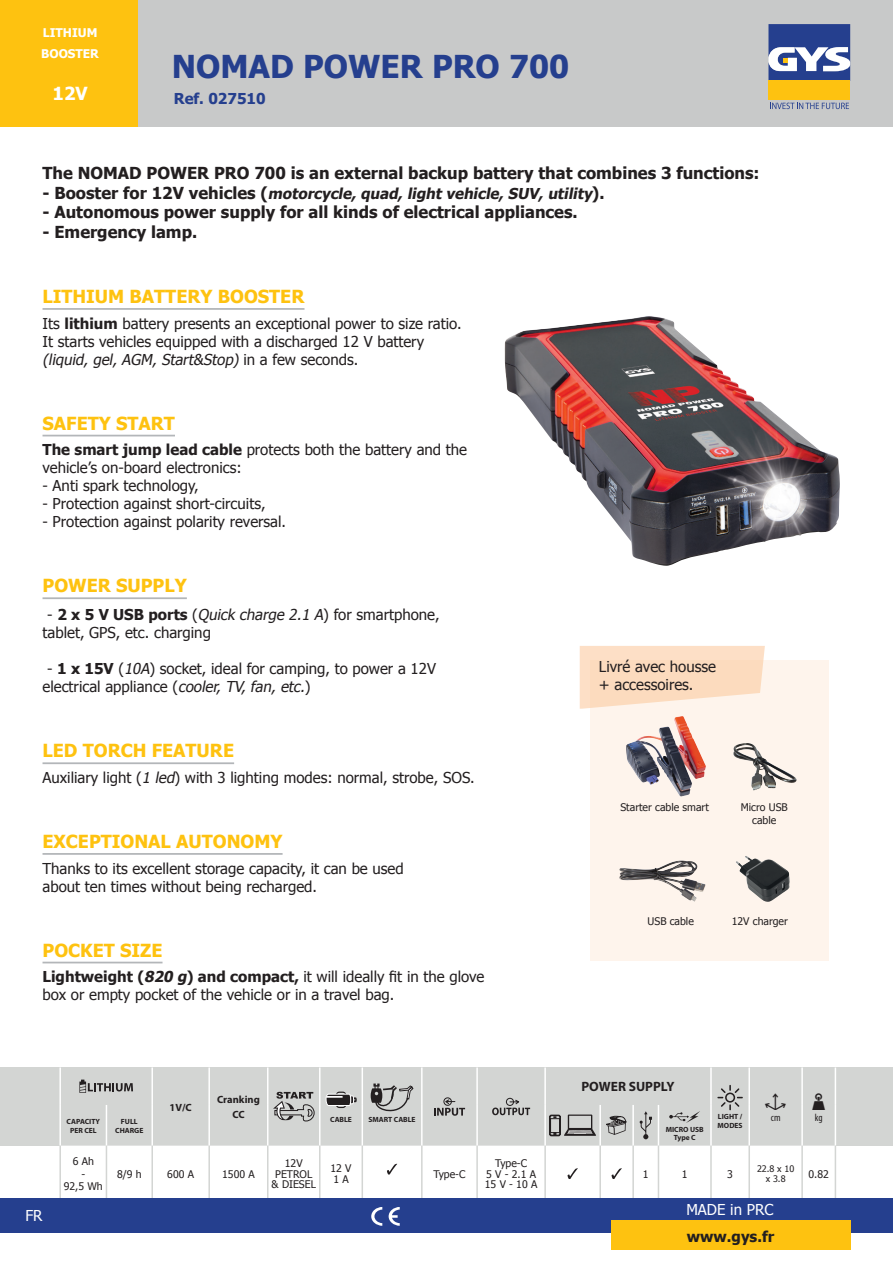
<style>
.page{position:relative;width:893px;height:1263px;background:#fff}
.page>*{position:absolute;margin:0;border:0;box-sizing:border-box;transform-origin:0 0}
.t1{font:700 31.5px "Tahoma";color:#253f8e}
.t2{font:700 18px "Tahoma";color:#fec210}
.t3{font:700 18px "Tahoma";color:#fff}
.t4{font:700 16.5px "Tahoma";color:#231f20}
.t5{font:15px/18px "Tahoma";color:#231f20}
.t6{font:italic 700 15px "Tahoma";color:#231f20}
.t7{font:15px "Tahoma";color:#fff}
.t8{font:700 15px "Tahoma";color:#253f8e}
.t9{font:700 15px "Tahoma";color:#231f20}
.t10{font:700 13.5px "Myriad Pro";color:#231f20}
.t11{font:700 12px/21px "Tahoma";color:#fff}
.t12{font:10.5px/10.5px "Tahoma";color:#231f20;text-align:center}
.t13{font:700 10.5px/15px "Myriad Pro";color:#231f20;text-align:center}
.t14{font:condensed 10.5px "Myriad Pro";color:#231f20}
.t15{font:9px/10.5px "Tahoma";color:#231f20;text-align:center}
.t16{font:700 7.5px/9px "Myriad Pro";color:#231f20;text-align:center}
.s1{font-style:normal;font-size:16.5px}
.s2{font-weight:700}
.s3{font-style:italic}
.s4{font-weight:700;font-style:italic}
</style>
<div class="page">
<div style="left:0;top:1067px;width:893px;height:79px;background:#d3d5d3"></div>
<hr style="left:59px;top:1067px;width:2px;height:38px;background:#fff">
<hr style="left:151px;top:1067px;width:2px;height:38px;background:#fff">
<hr style="left:208px;top:1067px;width:2px;height:38px;background:#fff">
<hr style="left:267px;top:1067px;width:1px;height:38px;background:#fff">
<hr style="left:319px;top:1067px;width:2px;height:38px;background:#fff">
<hr style="left:362px;top:1067px;width:1px;height:38px;background:#fff">
<hr style="left:421px;top:1067px;width:2px;height:38px;background:#fff">
<hr style="left:476px;top:1067px;width:2px;height:38px;background:#fff">
<hr style="left:544px;top:1067px;width:2px;height:38px;background:#fff">
<hr style="left:710px;top:1067px;width:2px;height:38px;background:#fff">
<hr style="left:748px;top:1067px;width:2px;height:38px;background:#fff">
<hr style="left:801px;top:1067px;width:2px;height:38px;background:#fff">
<hr style="left:835px;top:1067px;width:1px;height:38px;background:#fff">
<hr style="left:59px;top:1105px;width:2px;height:41px;background:#fff">
<hr style="left:106px;top:1105px;width:1px;height:41px;background:#fff">
<hr style="left:151px;top:1105px;width:2px;height:41px;background:#fff">
<hr style="left:208px;top:1105px;width:2px;height:41px;background:#fff">
<hr style="left:267px;top:1105px;width:1px;height:41px;background:#fff">
<hr style="left:319px;top:1105px;width:2px;height:41px;background:#fff">
<hr style="left:362px;top:1105px;width:1px;height:41px;background:#fff">
<hr style="left:421px;top:1105px;width:2px;height:41px;background:#fff">
<hr style="left:476px;top:1105px;width:2px;height:41px;background:#fff">
<hr style="left:544px;top:1105px;width:2px;height:41px;background:#fff">
<hr style="left:599px;top:1105px;width:2px;height:41px;background:#fff">
<hr style="left:632px;top:1105px;width:2px;height:41px;background:#fff">
<hr style="left:658px;top:1105px;width:1px;height:41px;background:#fff">
<hr style="left:710px;top:1105px;width:2px;height:41px;background:#fff">
<hr style="left:748px;top:1105px;width:2px;height:41px;background:#fff">
<hr style="left:801px;top:1105px;width:2px;height:41px;background:#fff">
<hr style="left:835px;top:1105px;width:1px;height:41px;background:#fff">
<hr style="left:59px;top:1146px;width:2px;height:55px;background:#d3d5d3">
<hr style="left:835px;top:1146px;width:1px;height:55px;background:#d3d5d3">
<svg style="left:79px;top:1079px;width:54px;height:14px"></svg>
<svg style="left:273px;top:1092px;width:42px;height:30px"></svg>
<svg style="left:325px;top:1091px;width:32px;height:18px"></svg>
<svg style="left:371px;top:1083px;width:43px;height:29px"></svg>
<div style="left:443px;top:1097px;width:9px;height:9px;border:1px solid #231f20;border-radius:50%"></div>
<svg style="left:434px;top:1099px;width:31px;height:17px"></svg>
<div style="left:506px;top:1098px;width:8px;height:8px;border:1px solid #231f20;border-radius:50%"></div>
<svg style="left:492px;top:1099px;width:38px;height:16px"></svg>
<svg style="left:717px;top:1085px;width:26px;height:25px"></svg>
<svg style="left:549px;top:1114px;width:47px;height:22px"></svg>
<svg style="left:606px;top:1115px;width:21px;height:20px"></svg>
<svg style="left:639px;top:1111px;width:13px;height:28px"></svg>
<svg style="left:669px;top:1111px;width:31px;height:12px"></svg>
<svg style="left:105px;top:1146px;width:730px;height:52px"></svg>
<div style="left:137px;top:0;width:756px;height:127px;background:#c8c9c9"></div>
<div style="left:0;top:1198px;width:893px;height:34px;background:#253f8e"></div>
<div style="left:768px;top:81px;width:82px;height:19px;background:#fec210"></div>
<svg style="left:768px;top:24px;width:82px;height:57px;background:#6475a9"></svg>
<svg style="left:770px;top:103px;width:79px;height:6px"></svg>
<div style="left:0;top:0;width:137px;height:127px;background:#fec210"></div>
<div style="left:611px;top:1221px;width:239px;height:29px;background:#fec210"></div>
<svg style="left:371px;top:1207px;width:11px;height:19px"></svg>
<svg style="left:389px;top:1207px;width:11px;height:19px"></svg>
<img style="left:504px;top:316px;width:336px;height:250px">
<div style="left:580px;top:646px;width:185px;height:63px;background:#fddfc6"></div>
<svg style="left:590px;top:660px;width:238px;height:300px;background:#fdefe4"></svg>
<hr style="left:43px;top:962px;width:120px;height:1px;background:#b3b6b9">
<hr style="left:43px;top:597px;width:144px;height:2px;background:#b3b6b9">
<hr style="left:43px;top:308px;width:261px;height:2px;background:#b3b6b9">
<hr style="left:43px;top:762px;width:191px;height:2px;background:#b3b6b9">
<hr style="left:43px;top:435px;width:132px;height:1px;background:#b3b6b9">
<img style="left:735px;top:856px;width:55px;height:46px">
<img style="left:626px;top:716px;width:66px;height:81px">
<img style="left:730px;top:743px;width:67px;height:48px">
<hr style="left:43px;top:853px;width:240px;height:2px;background:#b3b6b9">
<img style="left:618px;top:860px;width:88px;height:42px">
<p class="t11" style="left:41px;top:21px;width:59px">LITHIUM<br>BOOSTER</p>
<p class="t3" style="left:53px;top:81px;width:37px">12V</p>
<h1 class="t1" style="left:172px;top:45px;width:399px">NOMAD POWER PRO 700</h1>
<p class="t8" style="left:174px;top:88px;width:93px">Ref. 027510</p>
<p class="t4" style="left:43px;top:161px;width:719px">The NOMAD POWER PRO 700 is an external backup battery that combines 3 functions:</p>
<p class="t6" style="left:43px;top:183px;width:564px"><span class="s1">- B o o s t e r fo r 1 2 V v e h i c l e s (</span> motorcycle, quad, light vehicle, SUV, utility<span class="s1">) .</span></p>
<p class="t4" style="left:43px;top:201px;width:537px">- Autonomous power supply for all kinds of electrical appliances.</p>
<p class="t4" style="left:43px;top:221px;width:156px">- Emergency lamp.</p>
<p class="t2" style="left:43px;top:284px;width:263px">LITHIUM BATTERY BOOSTER</p>
<p class="t5" style="left:43px;top:314px;width:421px">Its <span class="s2">lithium</span> battery presents an exceptional power to size ratio.<br>It starts vehicles equipped with a discharged 12 V battery <span class="s3">(liquid, gel, AGM, Start&amp;Stop)</span> i n a fe w s e c o n d s .</p>
<p class="t2" style="left:43px;top:410px;width:134px">SAFETY START</p>
<p class="t5" style="left:43px;top:440px;width:426px"><span class="s2">The smart jump lead cable</span> protects both the battery and the vehicle’s on-board electronics:</p>
<p class="t5" style="left:43px;top:476px;width:158px">- Anti spark technology,</p>
<p class="t5" style="left:43px;top:494px;width:225px">- Protection against short-circuits,</p>
<p class="t5" style="left:43px;top:512px;width:245px">- Protection against polarity reversal.</p>
<p class="t2" style="left:43px;top:573px;width:146px">POWER SUPPLY</p>
<p class="t5" style="left:43px;top:605px;width:399px;text-indent:5px">- <span class="s2">2 x 5 V USB ports</span> (<span class="s3">Quick charge 2.1 A</span>) for smartphone, tablet, GPS, etc. charging</p>
<p class="t5" style="left:43px;top:659px;width:395px;text-indent:5px">- <span class="s2">1 x 15V</span> (<span class="s3">10A</span>) socket, ideal for camping, to power a 12V electrical appliance (<span class="s3">cooler, TV, fan, etc.</span>)</p>
<p class="t2" style="left:43px;top:738px;width:193px">LED TORCH FEATURE</p>
<p class="t5" style="left:43px;top:768px;width:434px">Auxiliary light (<span class="s3">1 led</span>) with 3 lighting modes: normal, strobe, SOS.</p>
<p class="t2" style="left:43px;top:829px;width:242px">EXCEPTIONAL AUTONOMY</p>
<p class="t5" style="left:43px;top:859px;width:363px">Thanks to its excellent storage capacity, it can be used about ten times without being recharged.</p>
<p class="t2" style="left:43px;top:937px;width:121px">POCKET SIZE</p>
<p class="t5" style="left:43px;top:967px;width:443px"><span class="s2">Lightweight (</span><span class="s4">820 g</span><span class="s2">) and compact,</span> it will ideally fit in the glove box or empty pocket of the vehicle or in a travel bag.</p>
<p class="t16" style="left:67px;top:1116px;width:35px">CAPACITY<br>PER CEL</p>
<p class="t16" style="left:115px;top:1116px;width:30px">FULL<br>CHARGE</p>
<p class="t13" style="left:170px;top:1099px;width:24px">1V/C</p>
<p class="t13" style="left:217px;top:1092px;width:44px">Cranking<br>CC</p>
<p class="t16" style="left:330px;top:1114px;width:23px">CABLE</p>
<p class="t16" style="left:368px;top:1115px;width:49px">SMART CABLE</p>
<p class="t5" style="left:599px;top:656px;width:119px">Livré avec housse + accessoires.</p>
<p class="t12" style="left:620px;top:801px;width:90px">Starter cable smart</p>
<p class="t12" style="left:741px;top:800px;width:48px;line-height:12.6px">Micro USB cable</p>
<p class="t12" style="left:648px;top:915px;width:48px">USB cable</p>
<p class="t12" style="left:732px;top:915px;width:58px">12V charger</p>
<p class="t10" style="left:581px;top:1078px;width:95px">POWER SUPPLY</p>
<p class="t16" style="left:666px;top:1125px;width:39px;line-height:7.5px">MICRO USB<br>Type C</p>
<p class="t16" style="left:718px;top:1112px;width:26px;text-align:left">LIGHT /<br>MODES</p>
<p class="t14" style="left:771px;top:1111px;width:11px">cm</p>
<p class="t14" style="left:815px;top:1111px;width:9px">kg</p>
<p class="t7" style="left:25px;top:1205px;width:19px">FR</p>
<p class="t12" style="left:64px;top:1154px;width:40px;line-height:12.6px">6 Ah<br>-<br>92,5 Wh</p>
<p class="t12" style="left:117px;top:1168px;width:26px">8/9 h</p>
<p class="t12" style="left:167px;top:1168px;width:28px">600 A</p>
<p class="t12" style="left:222px;top:1168px;width:34px">1500 A</p>
<p class="t12" style="left:272px;top:1157px;width:46px">12V<br>PETROL &amp; DIESEL</p>
<p class="t12" style="left:330px;top:1163px;width:23px;text-align:left">12 V<br>1 A</p>
<p class="t12" style="left:434px;top:1168px;width:33px">Type-C</p>
<p class="t12" style="left:485px;top:1157px;width:54px">Type-C<br>5 V - 2.1 A<br>15 V - 10 A</p>
<p class="t12" style="left:643px;top:1168px;width:7px">1</p>
<p class="t12" style="left:682px;top:1168px;width:7px">1</p>
<p class="t12" style="left:727px;top:1168px;width:7px">3</p>
<p class="t15" style="left:757px;top:1163px;width:39px">22.8 x 10 x 3.8</p>
<p class="t12" style="left:809px;top:1168px;width:22px">0.82</p>
<p class="t7" style="left:686px;top:1199px;width:88px">MADE in PRC</p>
<p class="t9" style="left:687px;top:1226px;width:89px">www.gys.fr</p>
</div>
